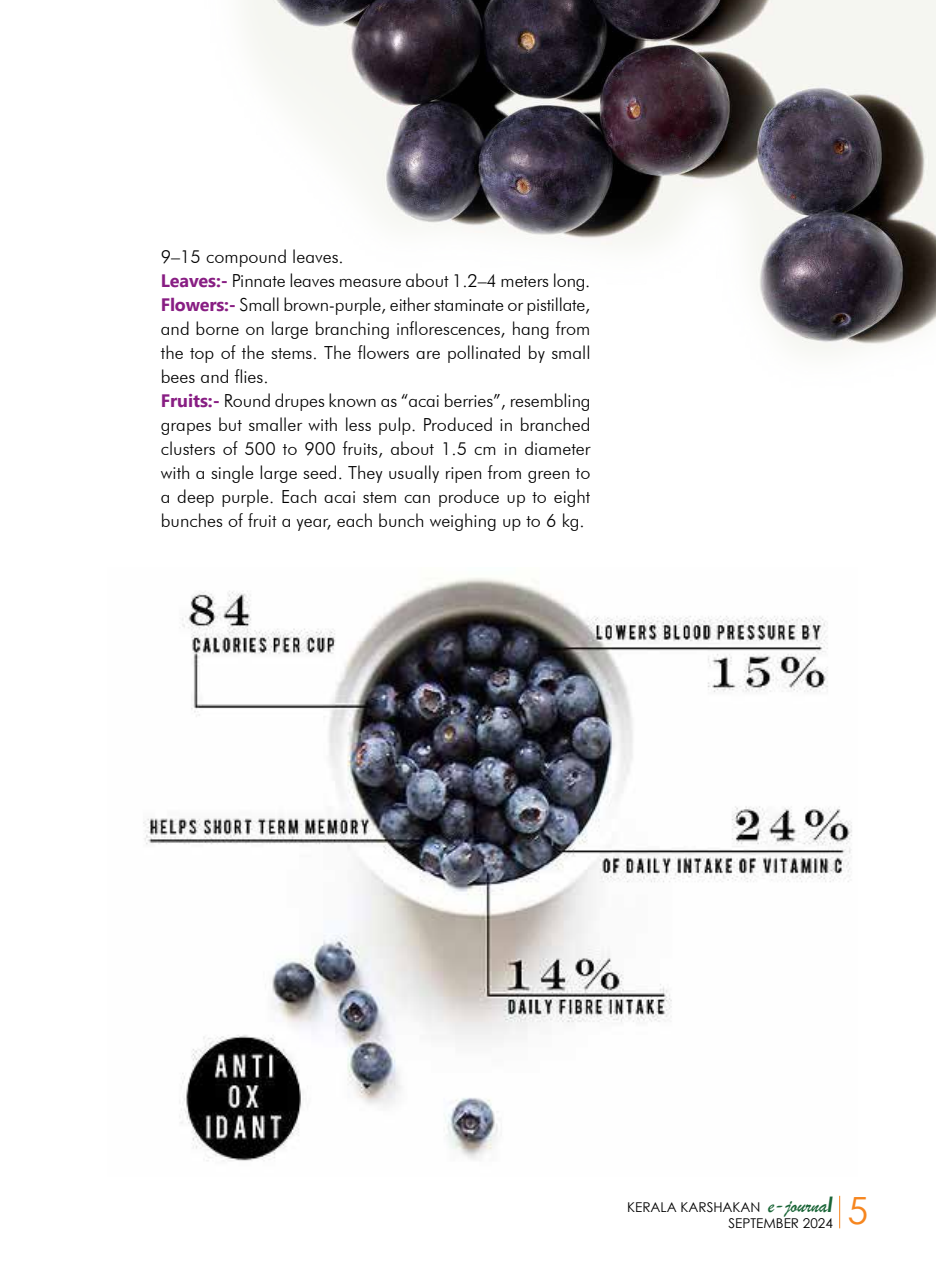
<style>
.page{position:relative;width:936px;height:1276px;background:#fff}
.page>*{position:absolute;margin:0;border:0;box-sizing:border-box;transform-origin:0 0}
.t1{font:37.5px "Century Gothic";color:#f6861f}
.t2{font:300 18px/24px "Futura BT";color:#000}
.t3{font:13.5px/16.2px "Century Gothic";color:#000;text-align:right}
.s1{font-family:"Segoe UI";font-weight:700;color:#881e83}
.s2{font-family:"Brush Script";font-size:21px;color:#1a6537}
.s3{font-weight:700;font-style:italic;font-size:21px;color:#1a6537}
</style>
<div class="page">
<hr style="left:839px;top:1195px;width:1px;height:33px;background:#f6861f">
<img style="left:143px;top:578px;width:709px;height:583px">
<img style="left:244px;top:0;width:691px;height:351px">
<p class="t2" style="left:161px;top:245px;width:431px">9–15 compound leaves.<br><span class="s1">Leaves:-</span> Pinnate leaves measure about 1.2–4 meters long.<br><span class="s1">Flowers:-</span> Small brown-purple, either staminate or pistillate, and borne on large branching inflorescences, hang from the top of the stems. The flowers are pollinated by small bees and flies.<br><span class="s1">Fruits:-</span> Round drupes known as “acai berries”, resembling grapes but smaller with less pulp. Produced in branched clusters of 500 to 900 fruits, about 1.5 cm in diameter with a single large seed. They usually ripen from green to a deep purple. Each acai stem can produce up to eight bunches of fruit a year, each bunch weighing up to 6 kg.</p>
<p class="t3" style="left:627px;top:1198px;width:207px">KERALA KARSHAKAN <span class="s2">e-journa</span><span class="s3">l<br></span>SEPTEMBER 2024</p>
<h1 class="t1" style="left:847px;top:1184px;width:22px">5</h1>
</div>
